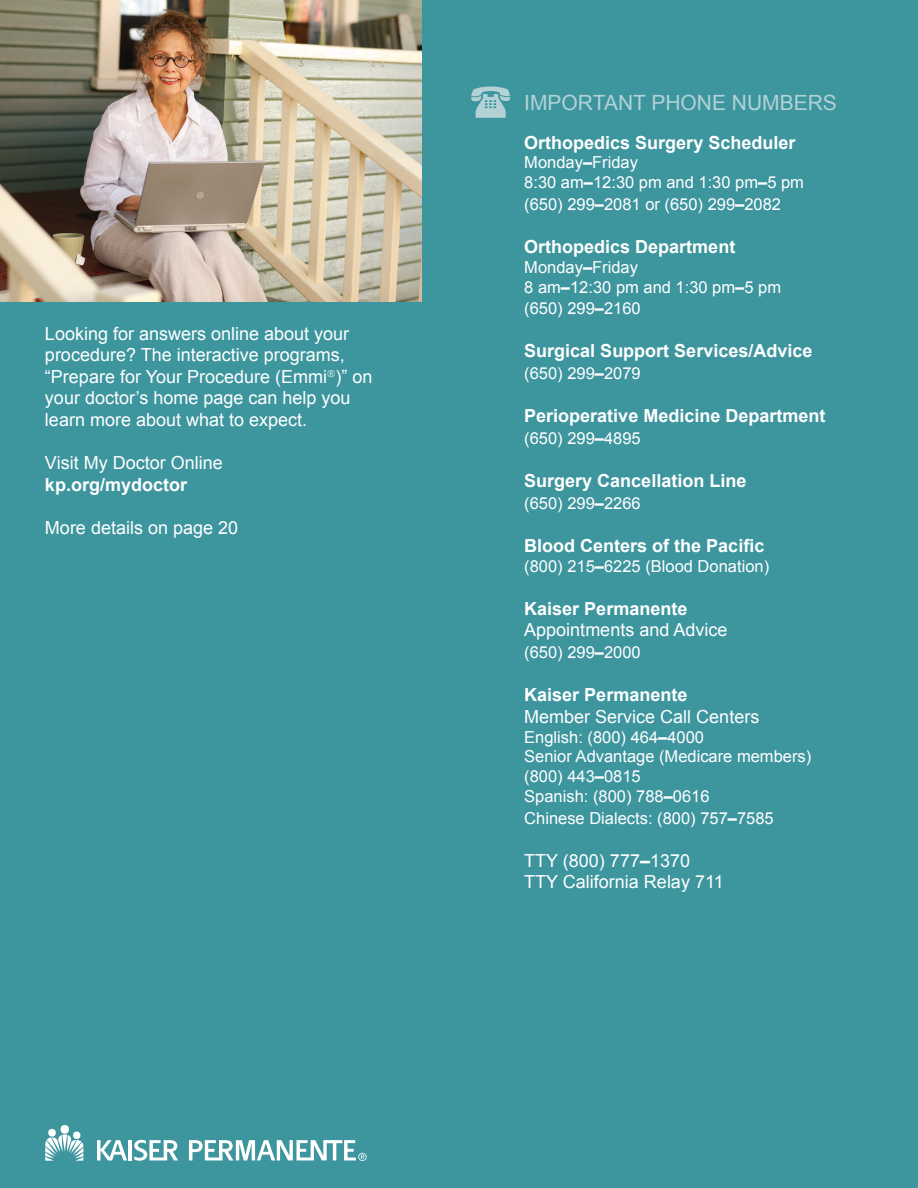
<style>
.page{position:relative;width:918px;height:1188px;background:#3d959e}
.page>*{position:absolute;margin:0;border:0;box-sizing:border-box;transform-origin:0 0}
.t1{font:21px "Arial";color:#b2d2d6}
.t2{font:18px/21.6px "Arial";color:#fff}
.t3{font:700 18px "Arial";color:#fff}
.t4{font:16.5px/19.8px "Arial";color:#fff}
.s1{font-weight:700}
</style>
<div class="page">
<svg style="left:471px;top:86px;width:39px;height:32px"></svg>
<img style="left:0;top:0;width:421px;height:302px">
<svg style="left:45px;top:1129px;width:38px;height:32px"></svg>
<div style="left:60px;top:1125px;width:9px;height:9px;background:#fff;border-radius:50%"></div>
<hr style="left:128px;top:1140px;width:4px;height:20px;background:#fff">
<svg style="left:97px;top:1140px;width:30px;height:20px"></svg>
<svg style="left:134px;top:1140px;width:44px;height:21px"></svg>
<svg style="left:189px;top:1140px;width:178px;height:21px"></svg>
<p class="t2" style="left:45px;top:323px;width:329px">Looking for answers online about your procedure? The interactive programs, “Prepare for Your Procedure (Emmi )” on your doctor’s home page can help you learn more about what to expect.</p>
<p class="t2" style="left:45px;top:452px;width:179px">Visit My Doctor Online</p>
<p class="t3" style="left:45px;top:473px;width:144px">kp.org/mydoctor</p>
<p class="t2" style="left:45px;top:517px;width:195px">More details on page 20</p>
<p class="t1" style="left:524px;top:89px;width:22px">Important</p>
<p class="t1" style="left:651px;top:89px;width:30px">Phone</p>
<p class="t1" style="left:732px;top:89px;width:31px">Numbers</p>
<p class="t3" style="left:524px;top:130px;width:273px">Orthopedics Surgery Scheduler</p>
<p class="t4" style="left:524px;top:153px;width:281px">Monday<span class="s1">–</span>Friday<br>8:30 am<span class="s1">–</span>12:30 pm and 1:30 pm<span class="s1">–</span>5 pm</p>
<p class="t4" style="left:524px;top:194px;width:258px">(650) 299<span class="s1">–</span>2081 or (650) 299<span class="s1">–</span>2082</p>
<p class="t3" style="left:524px;top:235px;width:213px">Orthopedics Department</p>
<p class="t4" style="left:524px;top:257px;width:258px">Monday<span class="s1">–</span>Friday<br>8 am<span class="s1">–</span>12:30 pm and 1:30 pm<span class="s1">–</span>5 pm</p>
<p class="t4" style="left:524px;top:299px;width:118px">(650) 299<span class="s1">–</span>2160</p>
<p class="t3" style="left:524px;top:339px;width:290px">Surgical Support Services/Advice</p>
<p class="t4" style="left:524px;top:364px;width:118px">(650) 299<span class="s1">–</span>2079</p>
<p class="t3" style="left:524px;top:404px;width:303px">Perioperative Medicine Department</p>
<p class="t4" style="left:524px;top:428px;width:118px">(650) 299<span class="s1">–</span>4895</p>
<p class="t3" style="left:524px;top:469px;width:224px">Surgery Cancellation Line</p>
<p class="t4" style="left:524px;top:493px;width:118px">(650) 299<span class="s1">–</span>2266</p>
<p class="t3" style="left:524px;top:534px;width:242px">Blood Centers of the Pacific</p>
<p class="t4" style="left:524px;top:556px;width:246px">(800) 215<span class="s1">–</span>6225 (Blood Donation)</p>
<p class="t3" style="left:524px;top:597px;width:165px">Kaiser Permanente</p>
<p class="t2" style="left:524px;top:620px;width:205px">Appointments and Advice</p>
<p class="t4" style="left:524px;top:643px;width:118px">(650) 299<span class="s1">–</span>2000</p>
<p class="t3" style="left:524px;top:683px;width:165px">Kaiser Permanente</p>
<p class="t2" style="left:524px;top:706px;width:237px">Member Service Call Centers</p>
<p class="t4" style="left:524px;top:727px;width:289px">English: (800) 464<span class="s1">–</span>4000<br>Senior Advantage (Medicare members) (800) 443<span class="s1">–</span>0815<br>Spanish: (800) 788<span class="s1">–</span>0616</p>
<p class="t4" style="left:524px;top:808px;width:251px">Chinese Dialects: (800) 757<span class="s1">–</span>7585</p>
<p class="t2" style="left:524px;top:850px;width:201px">TTY (800) 777<span class="s1">–</span>1370<br>TTY California Relay 711</p>
</div>
